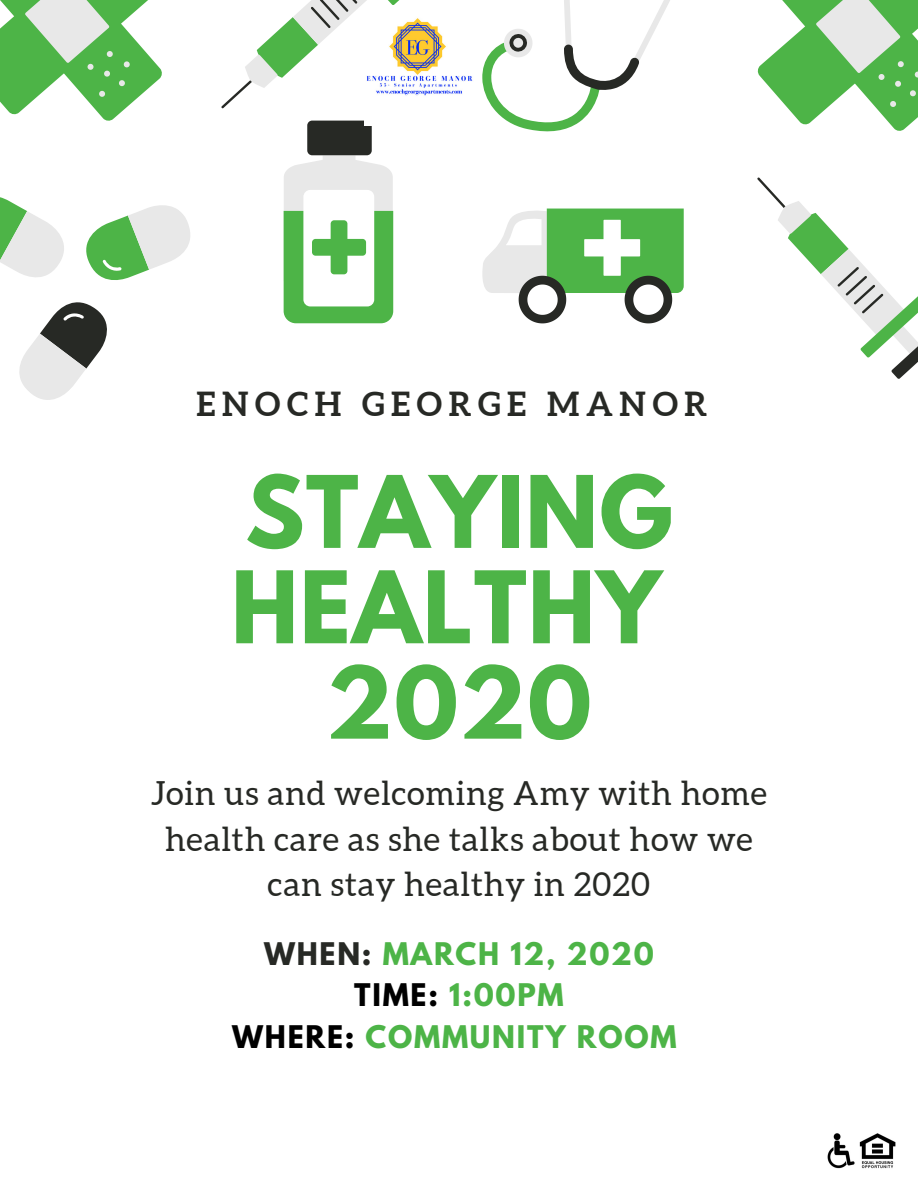
<style>
.page{position:relative;width:918px;height:1188px;background:#fff}
.page>*{position:absolute;margin:0;border:0;box-sizing:border-box;transform-origin:0 0}
.t1{font:700 88.5px/95.4px "League Spartan";letter-spacing:.015em;color:#4db447;text-align:center}
.t2{font:33.15px/45.6px "Aleo";letter-spacing:.025em;color:#272925;text-align:center}
.t3{font:700 33.15px "Aleo";letter-spacing:.2em;color:#272925}
.t4{font:700 27.6px/41.4px "League Spartan";letter-spacing:.065em;color:#4db447;text-align:center}
.s1{color:#272925}
.s2{color:#000}
</style>
<div class="page">
<svg style="left:482px;top:0;width:188px;height:131px"></svg>
<svg style="left:482px;top:209px;width:202px;height:114px"></svg>
<svg style="left:0;top:197px;width:190px;height:203px"></svg>
<svg style="left:284px;top:155px;width:109px;height:168px;background:#97ce94"></svg>
<div style="left:303px;top:190px;width:71px;height:116px;background:#fff;border-radius:7px"></div>
<div style="left:307px;top:121px;width:65px;height:34px;background:#272925;border-radius:5px"></div>
<div style="left:312px;top:239px;width:54px;height:17px;background:#4db447;border-radius:4px"></div>
<div style="left:331px;top:220px;width:16px;height:54px;background:#4db447;border-radius:4px"></div>
<svg style="left:0;top:0;width:162px;height:121px"></svg>
<svg style="left:221px;top:0;width:179px;height:108px"></svg>
<svg style="left:758px;top:0;width:160px;height:131px"></svg>
<svg style="left:757px;top:177px;width:161px;height:202px"></svg>
<img style="left:827px;top:1133px;width:69px;height:36px">
<img style="left:364px;top:17px;width:109px;height:109px">
<p class="t3" style="left:196px;top:385px;width:512px">ENOCH GEORGE MANOR</p>
<h1 class="t1" style="left:231px;top:476px;width:443px">STAYING<br>HEALTHY<br>2020</h1>
<p class="t2" style="left:151px;top:770px;width:618px">Join us and welcoming Amy with home health care as she talks about how we can stay healthy in 2020</p>
<p class="t4" style="left:232px;top:936px;width:446px"><span class="s1">WHEN:</span> MARCH 12, 2020<br><span class="s2">TIME:</span> 1:00PM<br><span class="s2">WHERE:</span> COMMUNITY ROOM</p>
</div>
